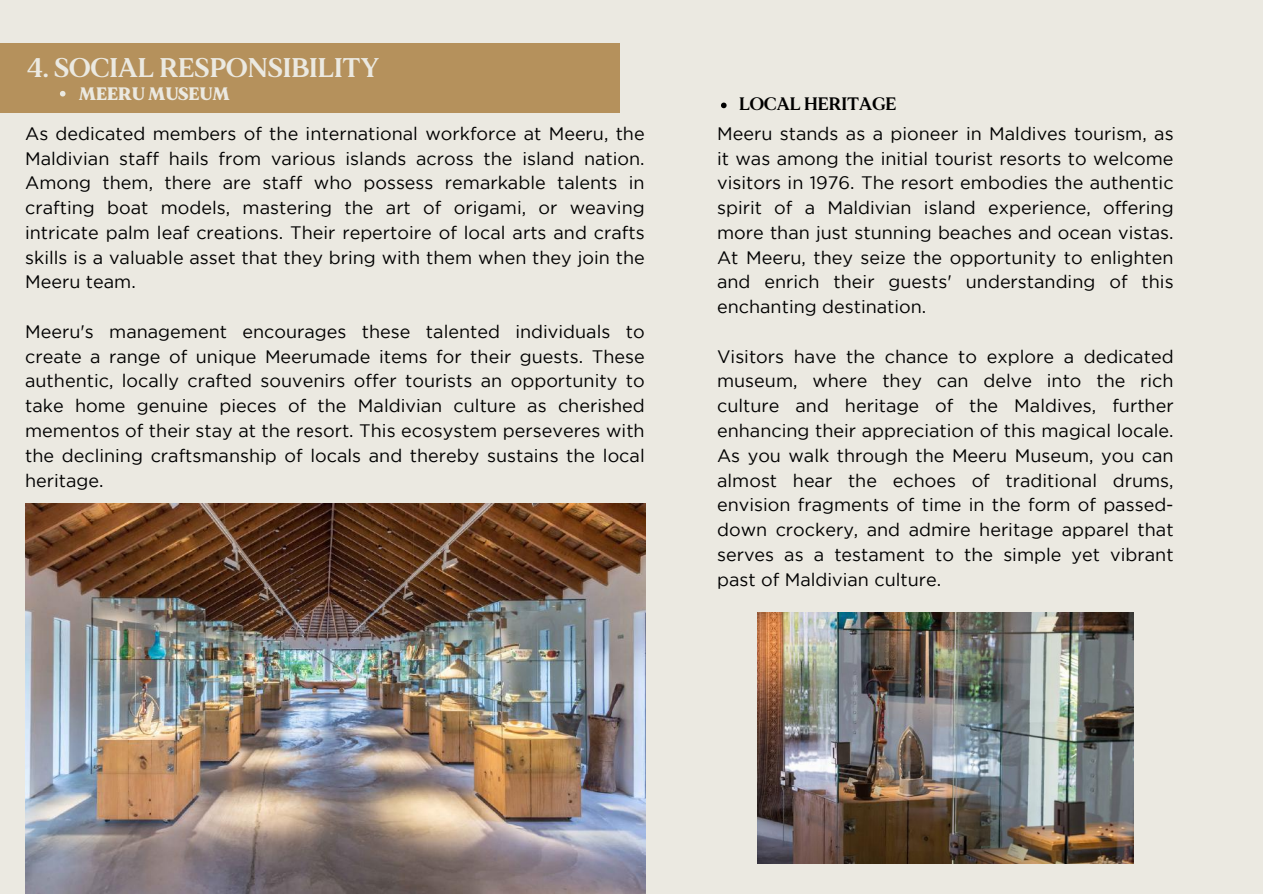
<style>
.page{position:relative;width:1263px;height:894px;background:#fff}
.page>*{position:absolute;margin:0;border:0;box-sizing:border-box;transform-origin:0 0}
.t1{font:700 27px "MADE Mirage";color:#ebe9e1}
.t2{font:18px/24.8px "Gotham";color:#000;text-align:justify}
.t3{font:700 18px "MADE Mirage";color:#000}
.t4{font:900 18px "MADE Mirage";color:#ebe9e1}
</style>
<div class="page">
<div style="left:0;top:0;width:1263px;height:893px;background:#ebe9e1"></div>
<div style="left:0;top:43px;width:620px;height:70px;background:#b5915c"></div>
<img style="left:25px;top:503px;width:620px;height:390px">
<img style="left:757px;top:612px;width:376px;height:251px">
<svg style="left:60px;top:91px;width:6px;height:5px"></svg>
<svg style="left:721px;top:103px;width:6px;height:5px"></svg>
<h1 class="t1" style="left:27px;top:52px;width:353px">4. SOCIAL RESPONSIBILITY</h1>
<p class="t4" style="left:79px;top:83px;width:152px">MEERU MUSEUM</p>
<p class="t2" style="left:25px;top:122px;width:621px">As dedicated members of the international workforce at Meeru, the Maldivian staff hails from various islands across the island nation.<br>Among them, there are staff who possess remarkable talents in crafting boat models, mastering the art of origami, or weaving intricate palm leaf creations. Their repertoire of local arts and crafts skills is a valuable asset that they bring with them when they join the Meeru team.</p>
<p class="t2" style="left:25px;top:320px;width:621px">Meeru's management encourages these talented individuals to create a range of unique Meerumade items for their guests. These authentic, locally crafted souvenirs offer tourists an opportunity to take home genuine pieces of the Maldivian culture as cherished mementos of their stay at the resort. This ecosystem perseveres with the declining craftsmanship of locals and thereby sustains the local heritage.</p>
<p class="t3" style="left:739px;top:93px;width:159px">LOCAL HERITAGE</p>
<p class="t2" style="left:717px;top:122px;width:458px">Meeru stands as a pioneer in Maldives tourism, as it was among the initial tourist resorts to welcome visitors in 1976. The resort embodies the authentic spirit of a Maldivian island experience, offering more than just stunning beaches and ocean vistas.<br>At Meeru, they seize the opportunity to enlighten and enrich their guests' understanding of this enchanting destination.</p>
<p class="t2" style="left:717px;top:345px;width:458px">Visitors have the chance to explore a dedicated museum, where they can delve into the rich culture and heritage of the Maldives, further enhancing their appreciation of this magical locale.<br>As you walk through the Meeru Museum, you can almost hear the echoes of traditional drums, envision fragments of time in the form of passed&shy;down crockery, and admire heritage apparel that serves as a testament to the simple yet vibrant past of Maldivian culture.</p>
</div>
